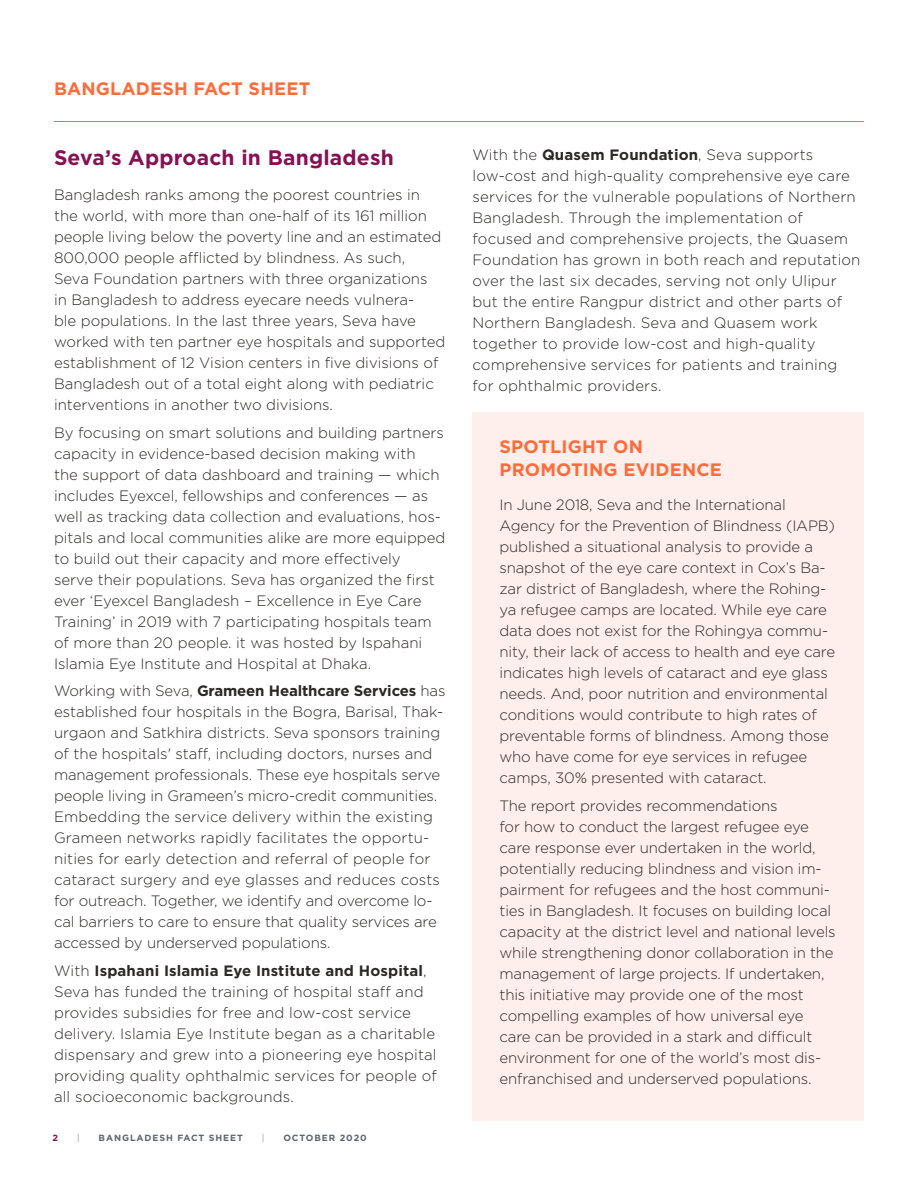
<style>
.page{position:relative;width:918px;height:1188px;background:#fff}
.page>*{position:absolute;margin:0;border:0;box-sizing:border-box;transform-origin:0 0}
.t1{font:700 21px "Gotham";letter-spacing:.01em;color:#861154}
.t2{font:700 18px/22.5px "Gotham";letter-spacing:.01em;color:#ff6b39}
.t3{font:300 15px/21px "Gotham";color:#2b2927}
.t4{font:700 9px "Gotham";letter-spacing:.1em;color:#5f656a}
.t5{font:300 9px "Gotham";color:#5f656a}
.t6{font:700 9px "Gotham";color:#861154}
.s1{font-weight:700}
</style>
<div class="page">
<hr style="left:54px;top:121px;width:810px;height:1px;background:#ff6b39">
<div style="left:472px;top:412px;width:392px;height:708px;background:#feeeec"></div>
<p class="t2" style="left:54px;top:78px;width:258px">BANGLADESH FACT SHEET</p>
<h1 class="t1" style="left:54px;top:144px;width:341px">Seva’s Approach in Bangladesh</h1>
<p class="t3" style="left:54px;top:184px;width:393px">Bangladesh ranks among the poorest countries in the world, with more than one-half of its 161 million people living below the poverty line and an estimated 800,000 people afflicted by blindness. As such,<br>Seva Foundation partners with three organizations<br>in Bangladesh to address eyecare needs vulnera-<br>ble populations. In the last three years, Seva have worked with ten partner eye hospitals and supported establishment of 12 Vision centers in five divisions of Bangladesh out of a total eight along with pediatric interventions in another two divisions.</p>
<p class="t3" style="left:54px;top:421px;width:393px">By focusing on smart solutions and building partners capacity in evidence-based decision making with<br>the support of data dashboard and training — which includes Eyexcel, fellowships and conferences — as well as tracking data collection and evaluations, hos&shy;pitals and local communities alike are more equipped to build out their capacity and more effectively<br>serve their populations. Seva has organized the first ever ‘Eyexcel Bangladesh – Excellence in Eye Care Training’ in 2019 with 7 participating hospitals team of more than 20 people. it was hosted by Ispahani Islamia Eye Institute and Hospital at Dhaka.</p>
<p class="t3" style="left:54px;top:680px;width:393px">Working with Seva, <span class="s1">Grameen Healthcare Services</span> has established four hospitals in the Bogra, Barisal, Thak&shy;urgaon and Satkhira districts. Seva sponsors training of the hospitals' staff, including doctors, nurses and management professionals. These eye hospitals serve people living in Grameen’s micro-credit communities.<br>Embedding the service delivery within the existing Grameen networks rapidly facilitates the opportu&shy;nities for early detection and referral of people for cataract surgery and eye glasses and reduces costs for outreach. Together, we identify and overcome lo&shy;cal barriers to care to ensure that quality services are accessed by underserved populations.</p>
<p class="t3" style="left:54px;top:960px;width:384px">With <span class="s1">Ispahani Islamia Eye Institute and Hospital</span>, Seva has funded the training of hospital staff and provides subsidies for free and low-cost service delivery. Islamia Eye Institute began as a charitable dispensary and grew into a pioneering eye hospital providing quality ophthalmic services for people of all socioeconomic backgrounds.</p>
<p class="t6" style="left:53px;top:1132px;width:7px">2</p>
<p class="t5" style="left:77px;top:1132px;width:4px">|</p>
<p class="t4" style="left:99px;top:1132px;width:146px">BANGLADESH FACT SHEET</p>
<p class="t5" style="left:262px;top:1132px;width:4px">|</p>
<p class="t4" style="left:283px;top:1132px;width:85px">OCTOBER 2020</p>
<p class="t3" style="left:472px;top:144px;width:390px">With the <span class="s1">Quasem Foundation</span>, Seva supports low-cost and high-quality comprehensive eye care services for the vulnerable populations of Northern Bangladesh. Through the implementation of focused and comprehensive projects, the Quasem Foundation has grown in both reach and reputation over the last six decades, serving not only Ulipur but the entire Rangpur district and other parts of Northern Bangladesh. Seva and Quasem work together to provide low-cost and high-quality comprehensive services for patients and training for ophthalmic providers.</p>
<p class="t2" style="left:500px;top:435px;width:224px">SPOTLIGHT ON<br>PROMOTING EVIDENCE</p>
<p class="t3" style="left:500px;top:494px;width:337px">In June 2018, Seva and the International Agency for the Prevention of Blindness (IAPB) published a situational analysis to provide a snapshot of the eye care context in Cox’s Ba&shy;zar district of Bangladesh, where the Rohing&shy;ya refugee camps are located. While eye care data does not exist for the Rohingya commu&shy;nity, their lack of access to health and eye care indicates high levels of cataract and eye glass needs. And, poor nutrition and environmental conditions would contribute to high rates of preventable forms of blindness. Among those who have come for eye services in refugee camps, 30% presented with cataract.</p>
<p class="t3" style="left:500px;top:795px;width:338px">The report provides recommendations<br>for how to conduct the largest refugee eye care response ever undertaken in the world, potentially reducing blindness and vision im&shy;pairment for refugees and the host communi&shy;ties in Bangladesh. It focuses on building local capacity at the district level and national levels while strengthening donor collaboration in the management of large projects. If undertaken, this initiative may provide one of the most compelling examples of how universal eye care can be provided in a stark and difficult environment for one of the world’s most dis&shy;enfranchised and underserved populations.</p>
</div>
